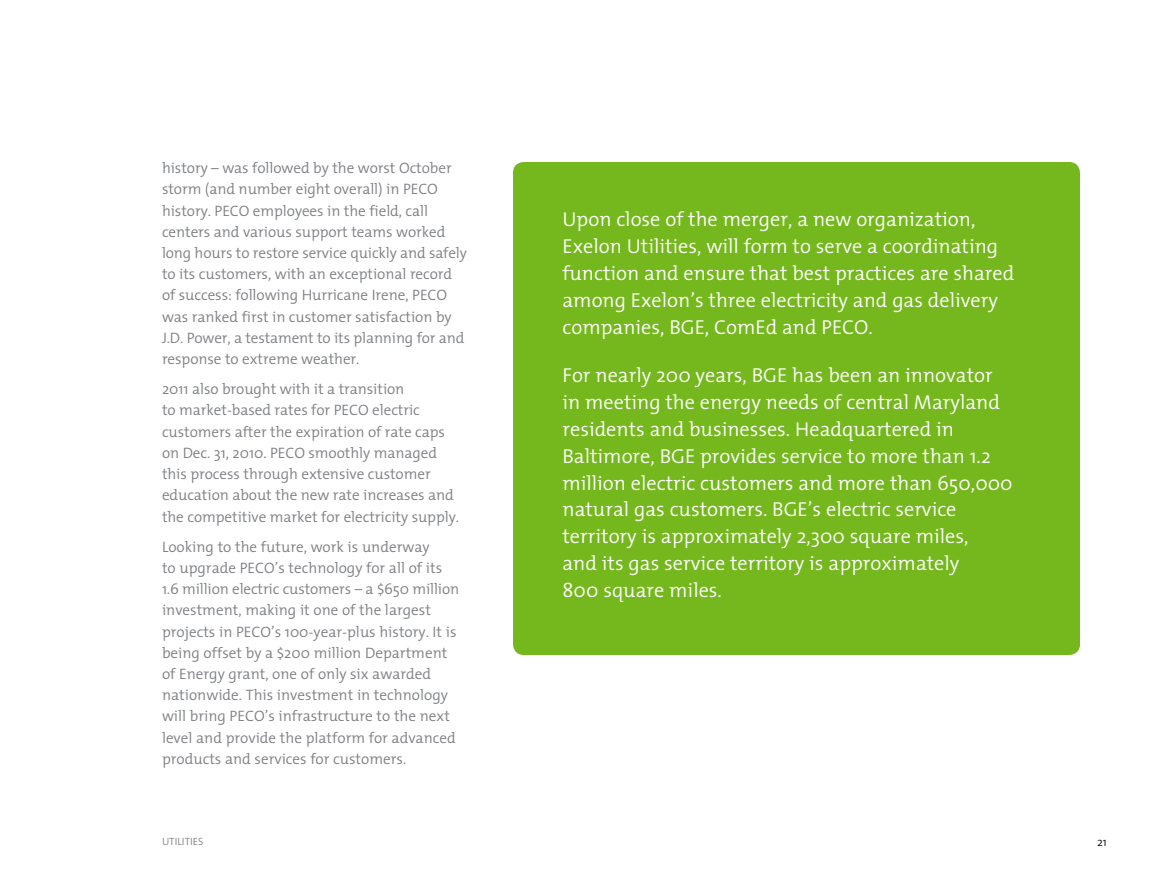
<style>
.page{position:relative;width:1161px;height:891px;background:#fff}
.page>*{position:absolute;margin:0;border:0;box-sizing:border-box;transform-origin:0 0}
.t1{font:300 20.25px/27px "The Mix";color:#fff}
.t2{font:300 15.15px/21.1px "The Mix";letter-spacing:-.005em;color:#7e8084}
.t3{font:300 12px "The Mix";color:#141311}
.t4{font:300 10.5px "The Mix";color:#7e8084}
</style>
<div class="page">
<div style="left:513px;top:162px;width:567px;height:493px;background:#75b81d;border-radius:11px"></div>
<p class="t2" style="left:162px;top:157px;width:306px">history – was followed by the worst October storm (and number eight overall) in PECO history. PECO employees in the field, call centers and various support teams worked long hours to restore service quickly and safely to its customers, with an exceptional record of success: following Hurricane Irene, PECO was ranked first in customer satisfaction by J.D. Power, a testament to its planning for and response to extreme weather.</p>
<p class="t2" style="left:162px;top:378px;width:299px">2011 also brought with it a transition<br>to market-based rates for PECO electric customers after the expiration of rate caps on Dec. 31, 2010. PECO smoothly managed this process through extensive customer education about the new rate increases and the competitive market for electricity supply.</p>
<p class="t2" style="left:162px;top:536px;width:299px">Looking to the future, work is underway<br>to upgrade PECO’s technology for all of its 1.6 million electric customers – a $650 million investment, making it one of the largest projects in PECO’s 100-year-plus history. It is being offset by a $200 million Department of Energy grant, one of only six awarded nationwide. This investment in technology will bring PECO’s infrastructure to the next level and provide the platform for advanced products and services for customers.</p>
<p class="t1" style="left:562px;top:205px;width:453px">Upon close of the merger, a new organization, Exelon Utilities, will form to serve a coordinating function and ensure that best practices are shared among Exelon’s three electricity and gas delivery companies, BGE, ComEd and PECO.</p>
<p class="t1" style="left:562px;top:361px;width:452px">For nearly 200 years, BGE has been an innovator in meeting the energy needs of central Maryland residents and businesses. Headquartered in Baltimore, BGE provides service to more than 1.2 million electric customers and more than 650,000 natural gas customers. BGE’s electric service territory is approximately 2,300 square miles,<br>and its gas service territory is approximately<br>800 square miles.</p>
<p class="t4" style="left:162px;top:832px;width:13px">Utilities</p>
<p class="t3" style="left:1097px;top:832px;width:11px">21</p>
</div>
